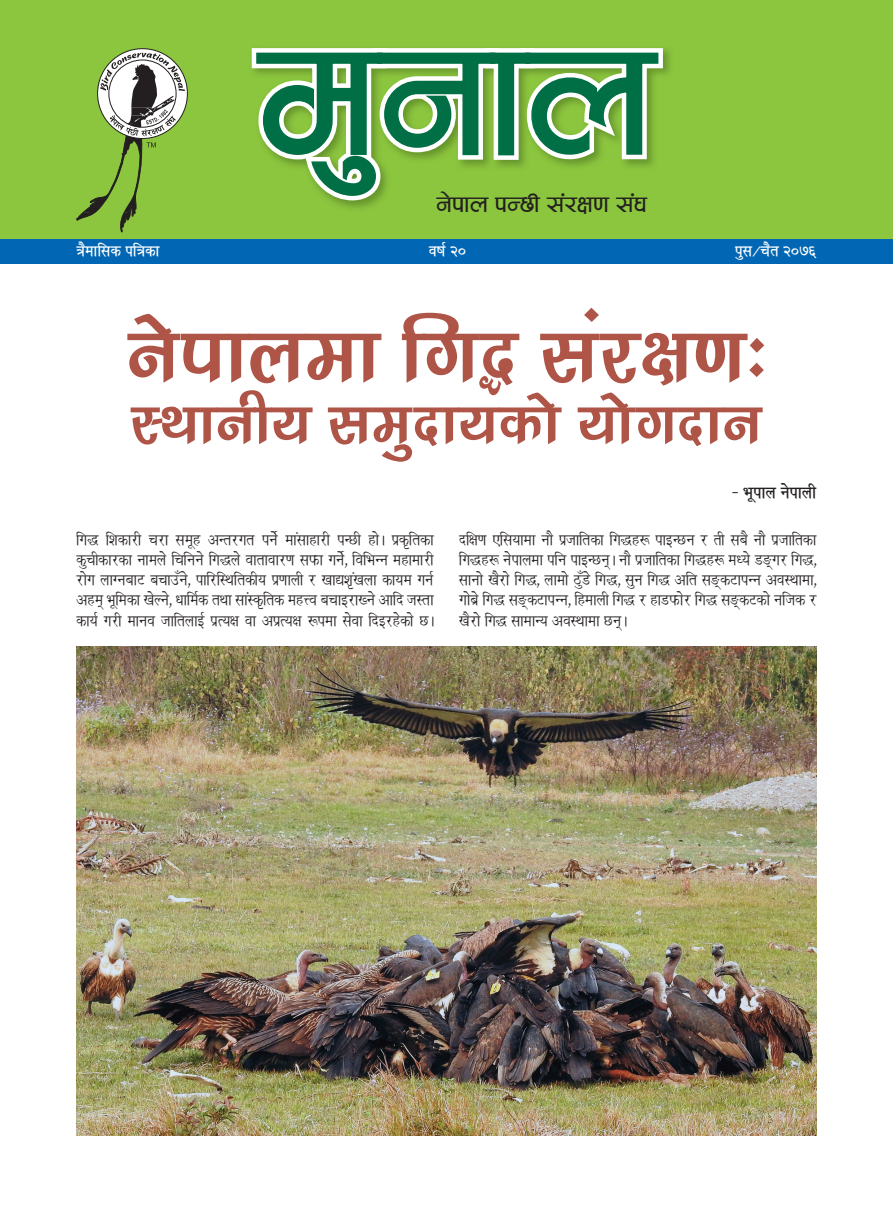
<style>
.page{position:relative;width:893px;height:1212px;background:#fff}
.page>*{position:absolute;margin:0;border:0;box-sizing:border-box;transform-origin:0 0}
.t1{font:96px "CV Sams";color:#af5548}
.t2{font:72px "CV Sams";color:#af5548}
.t3{font:30px "CV Akriti";color:#231f20}
.t4{font:700 21px "CV Samsmriti";color:#231f20}
.t5{font:19.5px/20.2px "CV Samsmriti";color:#231f20;text-align:justify}
.t6{font:700 19.5px "CV Samsmriti";color:#fff}
</style>
<div class="page">
<div style="left:0;top:0;width:893px;height:247px;background:#8bc63e"></div>
<svg style="left:251px;top:48px;width:417px;height:158px"></svg>
<div style="left:0;top:239px;width:893px;height:25px;background:#0166b3"></div>
<svg style="left:77px;top:53px;width:108px;height:179px"></svg>
<img style="left:77px;top:646px;width:739px;height:489px">
<h3 class="t3" style="left:437px;top:184px;width:212px">g]kfn kG5L ;+¦If0f ;+3</h3>
<p class="t6" style="left:77px;top:238px;width:84px">q³dfl;s klqsf</p>
<p class="t6" style="left:429px;top:238px;width:39px">jif{ @)</p>
<p class="t6" style="left:735px;top:238px;width:83px">k';÷r}t @)&amp;^</p>
<h1 class="t1" style="left:127px;top:293px;width:640px">g²kfndf lu4 ;+¦ÔØM</h1>
<h2 class="t2" style="left:131px;top:377px;width:633px">:yfgLo ;d'bfosf² of²ubfg</h2>
<p class="t4" style="left:732px;top:478px;width:86px">– e"kfn g²kfnL</p>
<p class="t5" style="left:77px;top:528px;width:359px">lu4 lzsf¦L r¦f ;d"x cGt¦ut kg²{ df+;fxf¦L kG5L xf²F k|s[ltsf s'rLsf¦sf gfdn² lrlgg² lu4n² jftfjf¦Ø ;kmf ug²{, ljleGg dxfdf¦L ¦f²u nfUgaf6 arfp“g², kfl¦l:yltsLo k|ØfnL ¦ vfBz[+vnf sfod ug{ cxdμ e"ldsf v²Ng², wfld{s tyf ;f+:s[lts dxŒj arfO¦fVg² cflb h:tf sfo{ u¦L dfgj hfltnfO{ k|ToÔ jf ck|ToÔ ¿kdf ;²jf lbO¦x²sf² 5F</p>
<p class="t5" style="left:459px;top:528px;width:359px">blÔØ Pl;ofdf gf³ k|hfltsf lu4x¿ kfOG5g ¦ tL ;a³ gf³ k|hfltsf lu4x¿ g²kfndf klg kfOG5gμF gf³ k|hfltsf lu4x¿ dWo² 8ªμu¦ lu4, ;fgf² v³¦f² lu4, nfdf² 7“'8² lu4, ;'g lu4 clt ;ªμs6fkGg cj:yfdf, uf²a|²lu4 ;ªμs6fkGg, lxdfnL lu4 ¦ xf8kmf²¦ lu4 ;ªμs6sf² glhs ¦ v³¦f² lu4 ;fdfGo cj:yfdf 5gμF</p>
</div>
